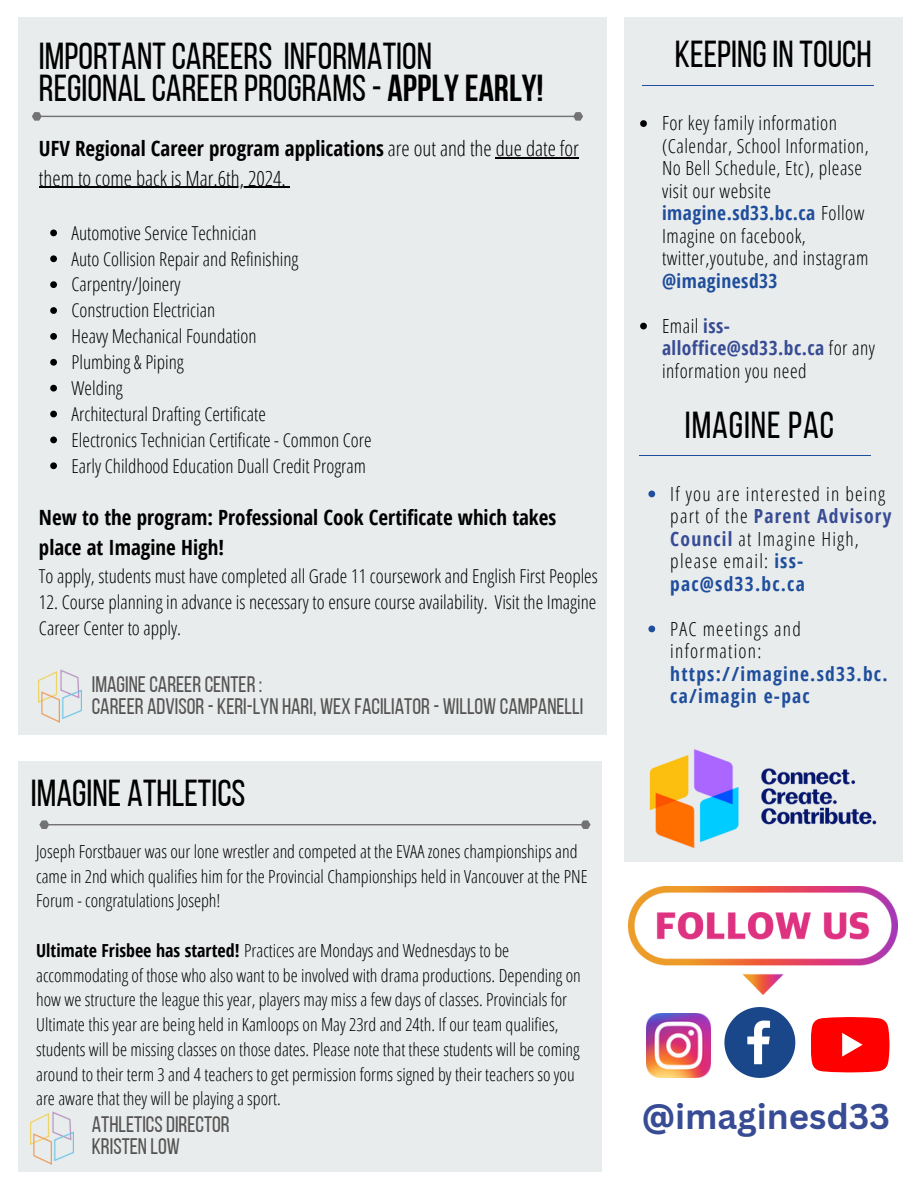
<style>
.page{position:relative;width:918px;height:1188px;background:#fff}
.page>*{position:absolute;margin:0;border:0;box-sizing:border-box;transform-origin:0 0}
.t1{font:37.5px/31.5px "Bebas Neue";color:#000}
.t2{font:37.5px "Bebas Neue";letter-spacing:.025em;color:#000}
.t3{font:700 34.8px "Canva Sans";color:#374c94}
.t4{font:22.5px/22.5px "Bebas Neue";color:#555453}
.t5{font:700 21px/29.2px "Open Sans Condensed";color:#000}
.t6{font:300 21px "Open Sans Condensed";color:#000}
.t7{font:300 19.5px/22.5px "Open Sans Condensed";letter-spacing:.025em;color:#000}
.t8{font:300 19.5px/22.5px "Open Sans Condensed";letter-spacing:.065em;color:#000}
.t9{font:700 19.5px/22.5px "Open Sans Condensed";letter-spacing:.06em;color:#1f4e9c}
.t10{font:300 19.2px/25.8px "Open Sans Condensed";color:#000}
.t11{font:300 18px/24.8px "Open Sans Condensed";color:#000}
.s1{font-weight:700}
.s2{font-weight:300}
.s3{font-weight:700;color:#1f4e9c}
.s4{font-weight:700;color:#374c94}
.s5{font-weight:300;color:#000}
</style>
<div class="page">
<div style="left:624px;top:17px;width:278px;height:844px;background:#e9eced"></div>
<hr style="left:642px;top:85px;width:232px;height:1px;background:#1f4e9c">
<img style="left:647px;top:1014px;width:64px;height:64px">
<svg style="left:811px;top:1017px;width:79px;height:55px;background:#ff1d1d"></svg>
<hr style="left:639px;top:455px;width:232px;height:1px;background:#1f4e9c">
<svg style="left:724px;top:1007px;width:71px;height:71px"></svg>
<img style="left:629px;top:886px;width:269px;height:108px">
<div style="left:18px;top:17px;width:589px;height:717px;background:#e9eced"></div>
<hr style="left:496px;top:158px;width:83px;height:1px;background:#000">
<hr style="left:39px;top:187px;width:247px;height:1px;background:#000">
<svg style="left:50px;top:230px;width:7px;height:6px"></svg>
<svg style="left:50px;top:255px;width:7px;height:7px"></svg>
<svg style="left:50px;top:281px;width:7px;height:7px"></svg>
<svg style="left:50px;top:307px;width:7px;height:7px"></svg>
<svg style="left:50px;top:333px;width:7px;height:7px"></svg>
<svg style="left:50px;top:359px;width:7px;height:7px"></svg>
<svg style="left:50px;top:385px;width:7px;height:7px"></svg>
<svg style="left:50px;top:411px;width:7px;height:6px"></svg>
<svg style="left:50px;top:437px;width:7px;height:6px"></svg>
<svg style="left:50px;top:462px;width:7px;height:7px"></svg>
<img style="left:649px;top:749px;width:228px;height:99px">
<img style="left:39px;top:669px;width:43px;height:53px">
<svg style="left:32px;top:112px;width:551px;height:9px"></svg>
<div style="left:18px;top:761px;width:584px;height:410px;background:#e9eced"></div>
<svg style="left:39px;top:820px;width:552px;height:9px"></svg>
<svg style="left:648px;top:491px;width:7px;height:6px"></svg>
<svg style="left:648px;top:626px;width:7px;height:6px"></svg>
<svg style="left:640px;top:120px;width:7px;height:7px"></svg>
<svg style="left:640px;top:323px;width:7px;height:6px"></svg>
<img style="left:31px;top:1111px;width:43px;height:53px">
<p class="t1" style="left:39px;top:44px;width:506px">IMPORTANTCAREERS INFORMATION<br>REGIONALCAREERPROGRAMS- <span class="s1">APPLYEARLY!</span></p>
<h5 class="t5" style="left:39px;top:134px;width:542px">UFV Regional Career program applications <span class="s2">are out and the due date for</span></h5>
<p class="t6" style="left:39px;top:163px;width:248px">them to come back is Mar.6th, 2024.</p>
<p class="t10" style="left:72px;top:219px;width:228px">Automotive Service Technician<br>Auto Collision Repair and Refinishing<br>Carpentry/Joinery</p>
<p class="t10" style="left:72px;top:297px;width:145px">Construction Electrician</p>
<p class="t10" style="left:72px;top:323px;width:187px">Heavy Mechanical Foundation</p>
<p class="t10" style="left:72px;top:349px;width:114px">Plumbing &amp; Piping</p>
<p class="t10" style="left:72px;top:375px;width:53px">Welding</p>
<p class="t10" style="left:72px;top:400px;width:196px">Architectural Drafting Certificate</p>
<p class="t10" style="left:72px;top:426px;width:301px">Electronics Technician Certificate - Common Core</p>
<p class="t10" style="left:72px;top:452px;width:296px">Early Childhood Education Duall Credit Program</p>
<p class="t5" style="left:39px;top:503px;width:519px">New to the program: Professional Cook Certificate which takes place at Imagine High!</p>
<p class="t10" style="left:39px;top:562px;width:560px">To apply, students must have completed all Grade 11 coursework and English First Peoples</p>
<p class="t10" style="left:39px;top:588px;width:559px">12. Course planning in advance is necessary to ensure course availability. Visit the Imagine<br>Career Center to apply.</p>
<p class="t4" style="left:92px;top:675px;width:493px">IMAGINECAREERCENTER:<br>CAREER ADVISOR- KERI-LYN HARI, WEX FACILIATOR- WILLOW CAMPANELLI</p>
<p class="t1" style="left:31px;top:781px;width:216px">IMAGINE ATHLETICS</p>
<h5 class="t11" style="left:36px;top:838px;width:553px">Joseph Forstbauer was our lone wrestler and competed at the EVAA zones championships and came in 2nd which qualifies him for the Provincial Championships held in Vancouver at the PNE<br>Forum - congratulations Joseph!</h5>
<h3 class="t11" style="left:36px;top:937px;width:546px"><span class="s1">Ultimate Frisbee has started!</span> Practices are Mondays and Wednesdays to be accommodating of those who also want to be involved with drama productions. Depending on how we structure the league this year, players may miss a few days of classes. Provincials for Ultimate this year are being held in Kamloops on May 23rd and 24th. If our team qualifies, students will be missing classes on those dates. Please note that these students will be coming around to their term 3 and 4 teachers to get permission forms signed by their teachers so you are aware that they will be playing a sport.</h3>
<p class="t4" style="left:92px;top:1115px;width:139px">ATHLETICSDIRECTOR<br>KRISTEN LOW</p>
<p class="t1" style="left:675px;top:42px;width:198px">KEEPINGIN TOUCH</p>
<p class="t7" style="left:662px;top:112px;width:208px">For key family information (Calendar, School Information,<br>No Bell Schedule, Etc), please visit our website <span class="s3">imagine.sd33.bc.ca</span> Follow<br>Imagine on facebook, twitter,youtube, and instagram <span class="s3">@imaginesd33</span></p>
<p class="t7" style="left:662px;top:314px;width:214px">Email <span class="s4">iss&shy;alloffice@sd33.bc.ca</span> for any information you need</p>
<h1 class="t2" style="left:685px;top:410px;width:151px">IMAGINE PAC</h1>
<h3 class="t8" style="left:670px;top:482px;width:223px">If you are interested in being part of the <span class="s4">Parent Advisory<br>Council</span> at Imagine High, please email: <span class="s3">iss&shy;pac@sd33.bc.ca</span></h3>
<p class="t9" style="left:670px;top:617px;width:219px"><span class="s5">PAC meetings and information: </span>https://imagine.sd33.bc. ca/imagin e-pac</p>
<p class="t3" style="left:642px;top:1092px;width:250px">@imaginesd33</p>
</div>
